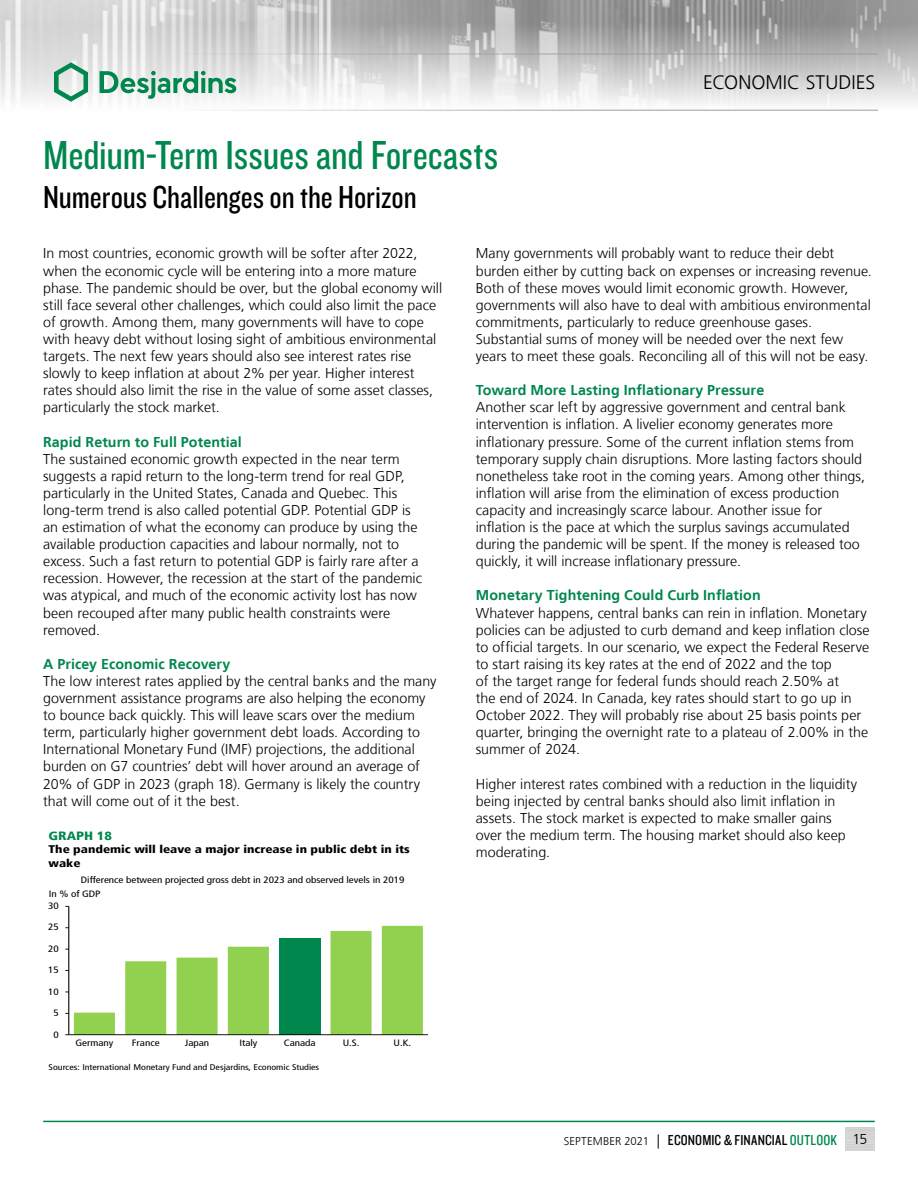
<style>
.page{position:relative;width:918px;height:1188px;background:#fff}
.page>*{position:absolute;margin:0;border:0;box-sizing:border-box;transform-origin:0 0}
.t1{font:42px "Knockout 29 Junior Ltweight";color:#00874e}
.t2{font:33px "Knockout 29 Junior Ltweight";letter-spacing:-.005em;color:#000}
.t3{font:300 19.5px "Frutiger LT";letter-spacing:.005em;color:#000}
.t4{font:15px "Knockout 29 Junior Ltweight";letter-spacing:.01em;color:#000}
.t5{font:300 14.25px/17.1px "Frutiger LT";color:#000}
.t6{font:700 14.25px "Frutiger LT";letter-spacing:.005em;color:#00874e}
.t7{font:900 condensed 12px "Frutiger LT";color:#00874e;scale:1.2 1}
.t8{font:900 condensed 11.1px/13.2px "Frutiger LT";color:#000;scale:1.2 1}
.t9{font:condensed 9.3px "Frutiger LT";color:#000;scale:1.2 1}
.t10{font:condensed 9.15px/14px "Frutiger LT";color:#000;scale:1.2 1}
.t11{font:condensed 8.25px "Frutiger LT";color:#000;scale:1.2 1}
.s1{font-family:"Frutiger LT";font-weight:300;font-size:11.25px}
.s2{font-family:"Frutiger LT";font-weight:300;font-size:14.25px}
.s3{color:#00874e}
</style>
<div class="page">
<img style="left:0;top:0;width:918px;height:110px">
<hr style="left:0;top:54px;width:878px;height:1px;background:#9d9d9c">
<hr style="left:0;top:110px;width:878px;height:1px;background:#9d9d9c">
<svg style="left:54px;top:62px;width:34px;height:40px"></svg>
<svg style="left:100px;top:71px;width:136px;height:28px"></svg>
<hr style="left:43px;top:1121px;width:832px;height:1px;background:#00874e">
<hr style="left:68px;top:906px;width:1px;height:129px;background:#000">
<svg style="left:65px;top:926px;width:358px;height:109px"></svg>
<hr style="left:69px;top:1034px;width:359px;height:1px;background:#000">
<h1 class="t1" style="left:43px;top:128px;width:456px">Medium-Term Issues and Forecasts</h1>
<h2 class="t2" style="left:43px;top:176px;width:375px">Numerous Challenges on the Horizon</h2>
<h3 class="t3" style="left:703px;top:72px;width:174px">ECONOMIC STUDIES</h3>
<p class="t5" style="left:43px;top:245px;width:400px">In most countries, economic growth will be softer after 2022, when the economic cycle will be entering into a more mature phase. The pandemic should be over, but the global economy will still face several other challenges, which could also limit the pace of growth. Among them, many governments will have to cope with heavy debt without losing sight of ambitious environmental targets. The next few years should also see interest rates rise slowly to keep inflation at about 2% per year. Higher interest rates should also limit the rise in the value of some asset classes, particularly the stock market.</p>
<p class="t6" style="left:43px;top:433px;width:200px">Rapid Return to Full Potential</p>
<p class="t5" style="left:43px;top:450px;width:380px">The sustained economic growth expected in the near term suggests a rapid return to the long-term trend for real GDP, particularly in the United States, Canada and Quebec. This long-term trend is also called potential GDP. Potential GDP is an estimation of what the economy can produce by using the available production capacities and labour normally, not to excess. Such a fast return to potential GDP is fairly rare after a recession. However, the recession at the start of the pandemic was atypical, and much of the economic activity lost has now been recouped after many public health constraints were removed.</p>
<p class="t6" style="left:43px;top:656px;width:189px">A Pricey Economic Recovery</p>
<p class="t5" style="left:43px;top:673px;width:395px">The low interest rates applied by the central banks and the many government assistance programs are also helping the economy to bounce back quickly. This will leave scars over the medium term, particularly higher government debt loads. According to International Monetary Fund (IMF) projections, the additional burden on G7 countries’ debt will hover around an average of 20% of GDP in 2023 (graph 18). Germany is likely the country that will come out of it the best.</p>
<p class="t7" style="left:49px;top:829px;width:54px">GRAPH 18</p>
<p class="t8" style="left:49px;top:843px;width:303px">The pandemic will leave a major increase in public debt in its wake</p>
<p class="t10" style="left:49px;top:873px;width:298px;text-indent:32px">Difference between projected gross debt in 2023 and observed levels in 2019<br>In % of GDP</p>
<p class="t9" style="left:48px;top:900px;width:10px">30</p>
<p class="t10" style="left:48px;top:920px;width:10px">25</p>
<p class="t10" style="left:48px;top:942px;width:10px">20</p>
<p class="t10" style="left:48px;top:963px;width:10px">15</p>
<p class="t10" style="left:48px;top:985px;width:10px">10</p>
<p class="t10" style="left:53px;top:1006px;width:6px">5</p>
<p class="t10" style="left:53px;top:1027px;width:6px">0</p>
<p class="t9" style="left:75px;top:1038px;width:33px">Germany</p>
<p class="t9" style="left:132px;top:1038px;width:25px">France</p>
<p class="t9" style="left:185px;top:1038px;width:22px">Japan</p>
<p class="t9" style="left:239px;top:1038px;width:17px">Italy</p>
<p class="t9" style="left:284px;top:1038px;width:28px">Canada</p>
<p class="t9" style="left:343px;top:1038px;width:16px">U.S.</p>
<p class="t9" style="left:394px;top:1038px;width:16px">U.K.</p>
<p class="t11" style="left:49px;top:1063px;width:227px">Sources: International Monetary Fund and Desjardins, Economic Studies</p>
<p class="t5" style="left:476px;top:245px;width:398px">Many governments will probably want to reduce their debt burden either by cutting back on expenses or increasing revenue.<br>Both of these moves would limit economic growth. However, governments will also have to deal with ambitious environmental commitments, particularly to reduce greenhouse gases.<br>Substantial sums of money will be needed over the next few years to meet these goals. Reconciling all of this will not be easy.</p>
<p class="t6" style="left:476px;top:382px;width:290px">Toward More Lasting Inflationary Pressure</p>
<p class="t5" style="left:476px;top:399px;width:391px">Another scar left by aggressive government and central bank intervention is inflation. A livelier economy generates more inflationary pressure. Some of the current inflation stems from temporary supply chain disruptions. More lasting factors should nonetheless take root in the coming years. Among other things, inflation will arise from the elimination of excess production capacity and increasingly scarce labour. Another issue for inflation is the pace at which the surplus savings accumulated during the pandemic will be spent. If the money is released too quickly, it will increase inflationary pressure.</p>
<p class="t6" style="left:476px;top:587px;width:286px">Monetary Tightening Could Curb Inflation</p>
<p class="t5" style="left:476px;top:604px;width:395px">Whatever happens, central banks can rein in inflation. Monetary policies can be adjusted to curb demand and keep inflation close to official targets. In our scenario, we expect the Federal Reserve to start raising its key rates at the end of 2022 and the top<br>of the target range for federal funds should reach 2.50% at<br>the end of 2024. In Canada, key rates should start to go up in October 2022. They will probably rise about 25 basis points per quarter, bringing the overnight rate to a plateau of 2.00% in the summer of 2024.</p>
<p class="t5" style="left:476px;top:775px;width:383px">Higher interest rates combined with a reduction in the liquidity being injected by central banks should also limit inflation in assets. The stock market is expected to make smaller gains over the medium term. The housing market should also keep moderating.</p>
<p class="t4" style="left:564px;top:1130px;width:305px"><span class="s1">SEPTEMBER 2021</span> <span class="s2">|</span> ECONOMIC &amp; FINANCIAL <span class="s3">OUTLOOK</span> <span class="s2">15</span></p>
</div>
